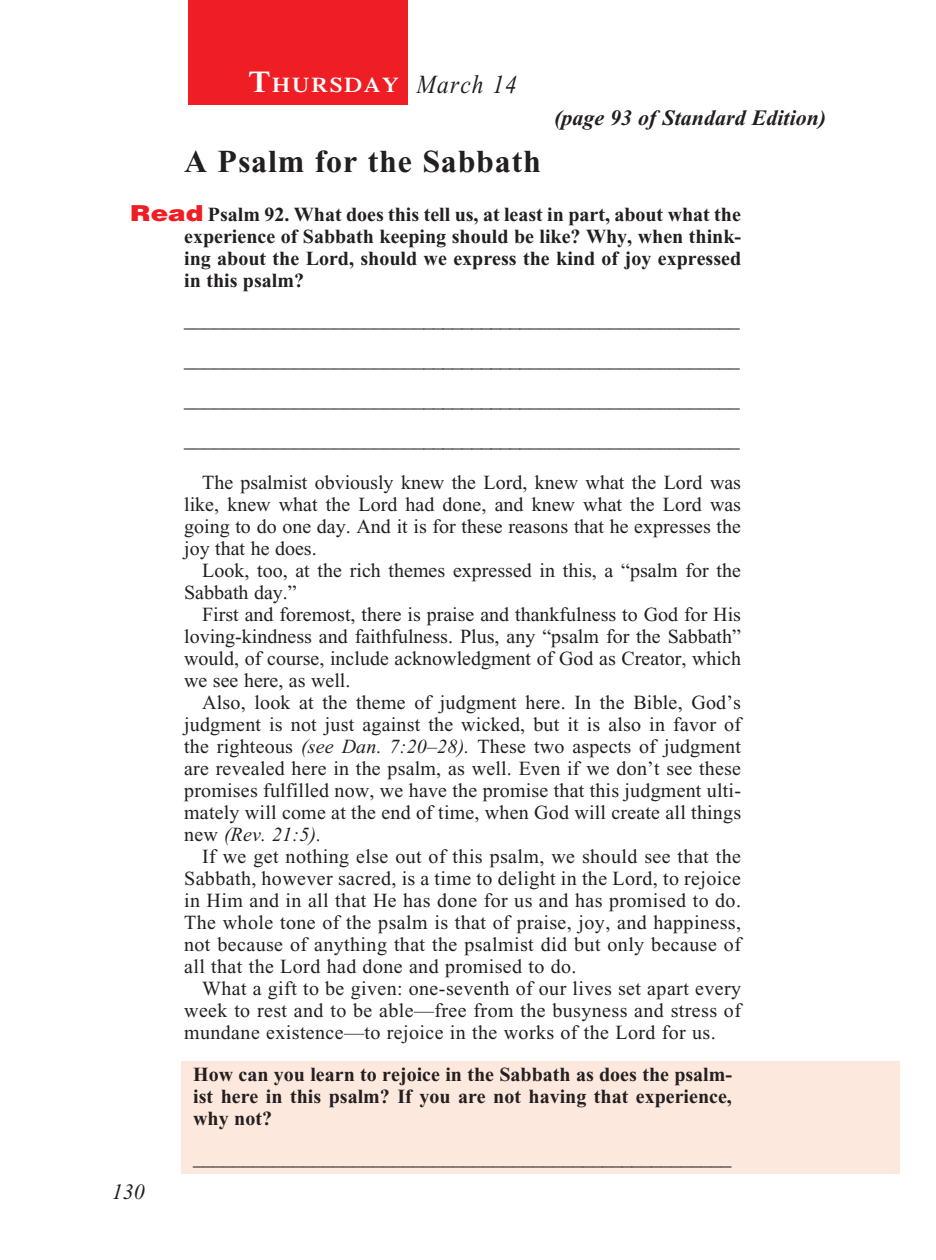
<style>
.page{position:relative;width:936px;height:1260px;background:#fff}
.page>*{position:absolute;margin:0;border:0;box-sizing:border-box;transform-origin:0 0}
._01-Daily_head{font:700 32px "Times New Roman";letter-spacing:.025em;color:#231f20}
._00-Month-Day{font:italic 26px "Times New Roman";letter-spacing:.05em;color:#231f20;scale:.9 1}
.t1{font:italic 700 22px "Times New Roman";color:#231f20}
.t2{font:italic 22px "Times New Roman";color:#231f20}
.t3{font:600 21px "Times";letter-spacing:.07em;color:#fff;scale:1.1 1}
._4-Body_Copy{font:20px/22px "Times New Roman";color:#231f20;text-align:justify}
._6-question{font:700 20px/22px "Times New Roman";color:#231f20;text-align:justify}
.x-screened_box-text{font:700 20px/22px "Times New Roman";color:#231f20;text-align:justify}
.s1{font-size:30px}
.s2{font-family:"Helvetica";font-weight:900;font-size:22px;color:#ee1e24}
.s3{font-style:italic}
</style>
<div class="page">
<div style="left:182px;top:1062px;width:718px;height:112px;background:#fde8dd"></div>
<div style="left:188px;top:0;width:220px;height:105px;background:#ee1e24"></div>
<p class="t3" style="left:249px;top:72px;width:138px"><span class="s1">T</span>HURSDAY</p>
<p class="_00-Month-Day" style="left:417px;top:71px;width:113px">March 14</p>
<p class="t1" style="left:554px;top:105px;width:274px">(page 93 of Standard Edition)</p>
<p class="_01-Daily_head" style="left:184px;top:144px;width:358px">A Psalm for the Sabbath</p>
<p class="_6-question" style="left:184px;top:203px;width:558px;text-indent:-54px"><span class="s2">Read</span> Psalm 92. What does this tell us, at least in part, about what the experience of Sabbath keeping should be like? Why, when think&shy;ing about the Lord, should we express the kind of joy expressed in this psalm?</p>
<p class="_4-Body_Copy" style="left:184px;top:309px;width:557px">________________________________________________________</p>
<p class="_4-Body_Copy" style="left:184px;top:349px;width:557px">________________________________________________________</p>
<p class="_4-Body_Copy" style="left:184px;top:389px;width:557px">________________________________________________________</p>
<p class="_4-Body_Copy" style="left:184px;top:429px;width:557px">________________________________________________________</p>
<p class="_4-Body_Copy" style="left:184px;top:471px;width:558px;text-indent:18px">The psalmist obviously knew the Lord, knew what the Lord was like, knew what the Lord had done, and knew what the Lord was going to do one day. And it is for these reasons that he expresses the joy that he does.</p>
<p class="_4-Body_Copy" style="left:184px;top:559px;width:558px;text-indent:18px">Look, too, at the rich themes expressed in this, a “psalm for the<br>Sabbath day.”</p>
<p class="_4-Body_Copy" style="left:184px;top:603px;width:558px;text-indent:18px">First and foremost, there is praise and thankfulness to God for His loving-kindness and faithfulness. Plus, any “psalm for the Sabbath” would, of course, include acknowledgment of God as Creator, which we see here, as well.</p>
<p class="_4-Body_Copy" style="left:184px;top:691px;width:559px;text-indent:18px">Also, look at the theme of judgment here. In the Bible, God’s judgment is not just against the wicked, but it is also in favor of the righteous <span class="s3">(see Dan. 7:20–28).</span> These two aspects of judgment are revealed here in the psalm, as well. Even if we don’t see these promises fulfilled now, we have the promise that this judgment ulti&shy;mately will come at the end of time, when God will create all things new <span class="s3">(Rev. 21:5).</span></p>
<p class="_4-Body_Copy" style="left:184px;top:845px;width:558px;text-indent:18px">If we get nothing else out of this psalm, we should see that the Sabbath, however sacred, is a time to delight in the Lord, to rejoice in Him and in all that He has done for us and has promised to do.<br>The whole tone of the psalm is that of praise, joy, and happiness, not because of anything that the psalmist did but only because of all that the Lord had done and promised to do.</p>
<p class="_4-Body_Copy" style="left:184px;top:977px;width:558px;text-indent:18px">What a gift to be given: one-seventh of our lives set apart every week to rest and to be able—free from the busyness and stress of mundane existence—to rejoice in the works of the Lord for us.</p>
<p class="x-screened_box-text" style="left:193px;top:1063px;width:540px">How can you learn to rejoice in the Sabbath as does the psalm&shy;ist here in this psalm? If you are not having that experience, why not?</p>
<p class="x-screened_box-text" style="left:193px;top:1147px;width:540px">______________________________________________________</p>
<p class="t2" style="left:112px;top:1180px;width:34px">130</p>
</div>
